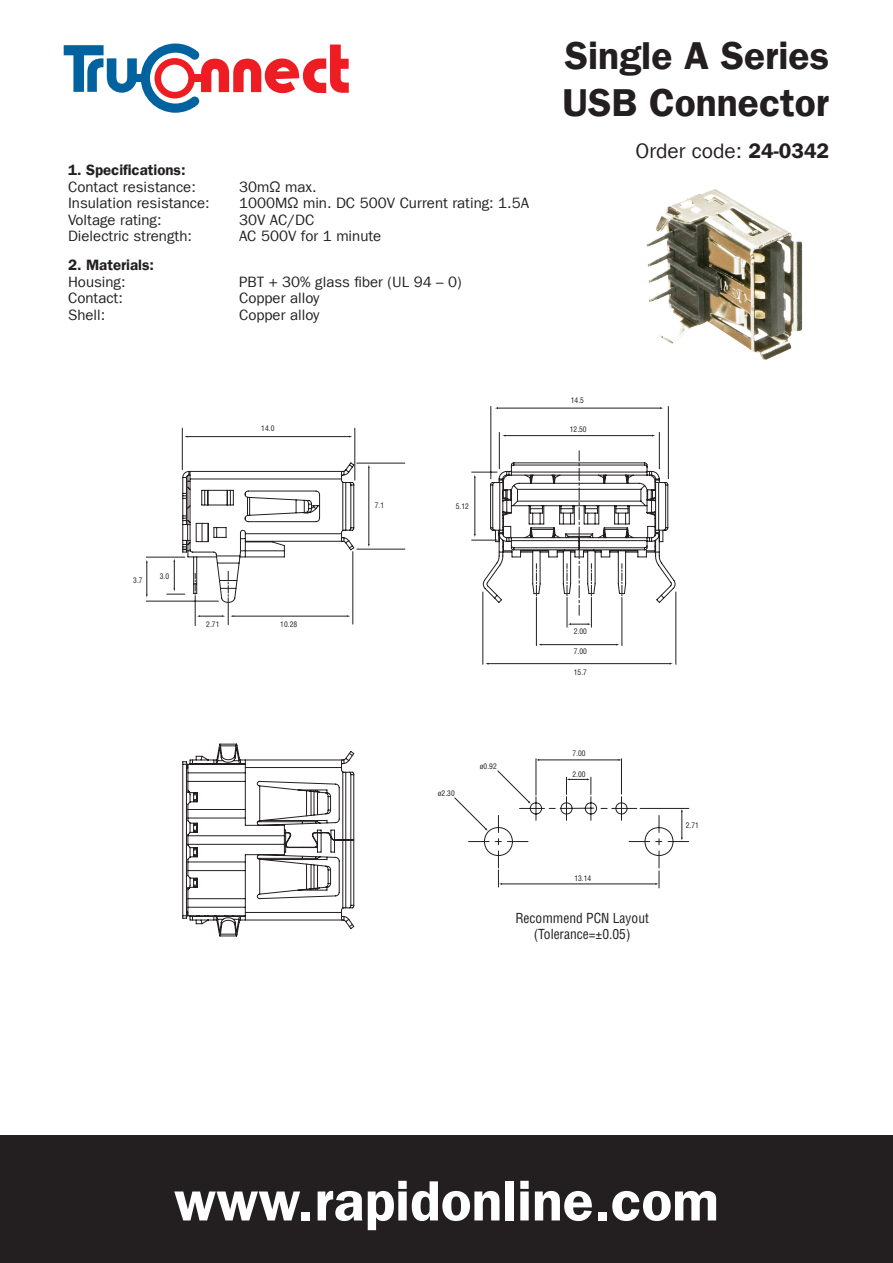
<style>
.page{position:relative;width:893px;height:1263px;background:#fff}
.page>*{position:absolute;margin:0;border:0;box-sizing:border-box;transform-origin:0 0}
.t1{font:57px "Franklin Gothic LT Com Dm";color:#fff}
.t2{font:39px/46.5px "Franklin Gothic LT Com Dm";color:#231f20}
.t3{font:21px "Franklin Gothic LT Com";color:#231f20}
.t4{font:15px "Franklin Gothic LT Com";color:#231f20}
.t5{font:15px "Franklin Gothic LT Com Dm";color:#231f20}
.t6{font:condensed 13.5px/16.2px "Helvetica";color:#231f20;text-align:center}
.t7{font:condensed 7.5px "Helvetica";color:#231f20}
.s1{font-family:"Franklin Gothic LT Com Dm"}
</style>
<div class="page">
<div style="left:0;top:1135px;width:893px;height:128px;background:#231f20"></div>
<svg style="left:64px;top:44px;width:285px;height:69px"></svg>
<div style="left:135px;top:75px;width:9px;height:7px;background:#0063a0"></div>
<div style="left:193px;top:75px;width:9px;height:7px;background:#ee1d23"></div>
<div style="left:154px;top:58px;width:41px;height:40px;border:7px solid #ee1d23;border-radius:50%"></div>
<svg style="left:182px;top:462px;width:494px;height:475px"></svg>
<hr style="left:195px;top:596px;width:1px;height:30px;background:#231f20">
<svg style="left:536px;top:564px;width:1px;height:32px"></svg>
<hr style="left:536px;top:597px;width:1px;height:49px;background:#231f20">
<svg style="left:567px;top:564px;width:1px;height:32px"></svg>
<hr style="left:567px;top:597px;width:1px;height:30px;background:#231f20">
<svg style="left:591px;top:564px;width:1px;height:32px"></svg>
<hr style="left:591px;top:597px;width:1px;height:30px;background:#231f20">
<svg style="left:622px;top:564px;width:1px;height:32px"></svg>
<hr style="left:622px;top:597px;width:1px;height:49px;background:#231f20">
<svg style="left:579px;top:451px;width:1px;height:164px"></svg>
<hr style="left:182px;top:428px;width:1px;height:42px;background:#231f20">
<hr style="left:355px;top:428px;width:1px;height:52px;background:#231f20">
<hr style="left:146px;top:557px;width:39px;height:1px;background:#231f20">
<hr style="left:146px;top:601px;width:72px;height:1px;background:#231f20">
<hr style="left:353px;top:552px;width:1px;height:72px;background:#231f20">
<hr style="left:357px;top:463px;width:48px;height:1px;background:#231f20">
<hr style="left:357px;top:549px;width:48px;height:1px;background:#231f20">
<hr style="left:187px;top:436px;width:163px;height:1px;background:#231f20">
<hr style="left:369px;top:467px;width:1px;height:78px;background:#231f20">
<svg style="left:167px;top:559px;width:18px;height:36px"></svg>
<hr style="left:147px;top:562px;width:1px;height:33px;background:#231f20">
<hr style="left:233px;top:616px;width:115px;height:1px;background:#231f20">
<svg style="left:195px;top:571px;width:38px;height:54px"></svg>
<hr style="left:499px;top:432px;width:1px;height:37px;background:#231f20">
<hr style="left:659px;top:432px;width:1px;height:37px;background:#231f20">
<hr style="left:668px;top:406px;width:1px;height:73px;background:#231f20">
<hr style="left:491px;top:406px;width:1px;height:73px;background:#231f20">
<hr style="left:483px;top:592px;width:1px;height:73px;background:#231f20">
<hr style="left:676px;top:592px;width:1px;height:73px;background:#231f20">
<hr style="left:505px;top:435px;width:148px;height:1px;background:#231f20">
<hr style="left:497px;top:408px;width:164px;height:1px;background:#231f20">
<hr style="left:475px;top:477px;width:1px;height:58px;background:#231f20">
<svg style="left:471px;top:534px;width:26px;height:7px"></svg>
<svg style="left:471px;top:472px;width:26px;height:6px"></svg>
<hr style="left:488px;top:663px;width:182px;height:1px;background:#231f20">
<hr style="left:541px;top:644px;width:76px;height:1px;background:#231f20">
<svg style="left:568px;top:623px;width:23px;height:2px"></svg>
<svg style="left:454px;top:758px;width:235px;height:130px"></svg>
<img style="left:646px;top:190px;width:156px;height:170px">
<p class="t5" style="left:68px;top:161px;width:119px">1. Specifications:</p>
<p class="t4" style="left:68px;top:178px;width:129px">Contact resistance:</p>
<p class="t4" style="left:239px;top:178px;width:79px">30mΩ max.</p>
<p class="t4" style="left:68px;top:194px;width:143px">Insulation resistance:</p>
<p class="t4" style="left:239px;top:194px;width:292px">1000MΩ min. DC 500V Current rating: 1.5A</p>
<p class="t4" style="left:68px;top:211px;width:95px">Voltage rating:</p>
<p class="t4" style="left:239px;top:211px;width:77px">30V AC/DC</p>
<p class="t4" style="left:68px;top:227px;width:125px">Dielectric strength:</p>
<p class="t4" style="left:239px;top:227px;width:144px">AC 500V for 1 minute</p>
<p class="t5" style="left:68px;top:256px;width:88px">2. Materials:</p>
<p class="t4" style="left:68px;top:273px;width:59px">Housing:</p>
<p class="t4" style="left:239px;top:273px;width:224px">PBT + 30% glass fiber (UL 94 – 0)</p>
<p class="t4" style="left:68px;top:290px;width:56px">Contact:</p>
<p class="t4" style="left:239px;top:290px;width:82px">Copper alloy</p>
<p class="t4" style="left:68px;top:306px;width:39px">Shell:</p>
<p class="t4" style="left:239px;top:306px;width:82px">Copper alloy</p>
<p class="t7" style="left:261px;top:424px;width:15px">14.0</p>
<p class="t7" style="left:133px;top:575px;width:11px">3.7</p>
<p class="t7" style="left:160px;top:572px;width:11px">3.0</p>
<p class="t7" style="left:206px;top:619px;width:15px">2.71</p>
<p class="t7" style="left:280px;top:619px;width:18px">10.28</p>
<p class="t7" style="left:375px;top:501px;width:11px">7.1</p>
<p class="t7" style="left:456px;top:502px;width:15px">5.12</p>
<p class="t7" style="left:438px;top:789px;width:18px">ø2.30</p>
<p class="t7" style="left:480px;top:762px;width:18px">ø0.92</p>
<h2 class="t2" style="left:562px;top:33px;width:268px">Single A Series<br>USB Connector</h2>
<h3 class="t3" style="left:636px;top:139px;width:195px">Order code: <span class="s1">24-0342</span></h3>
<p class="t7" style="left:571px;top:396px;width:15px">14.5</p>
<p class="t7" style="left:570px;top:424px;width:18px">12.50</p>
<p class="t7" style="left:574px;top:626px;width:15px">2.00</p>
<p class="t7" style="left:574px;top:647px;width:15px">7.00</p>
<p class="t7" style="left:574px;top:668px;width:15px">15.7</p>
<p class="t7" style="left:572px;top:748px;width:15px">7.00</p>
<p class="t7" style="left:572px;top:769px;width:15px">2.00</p>
<p class="t7" style="left:574px;top:874px;width:18px">13.14</p>
<p class="t7" style="left:686px;top:820px;width:15px">2.71</p>
<p class="t6" style="left:515px;top:910px;width:135px">Recommend PCN Layout (Tolerance=±0.05)</p>
<h1 class="t1" style="left:174px;top:1167px;width:546px">www.rapidonline.com</h1>
</div>
